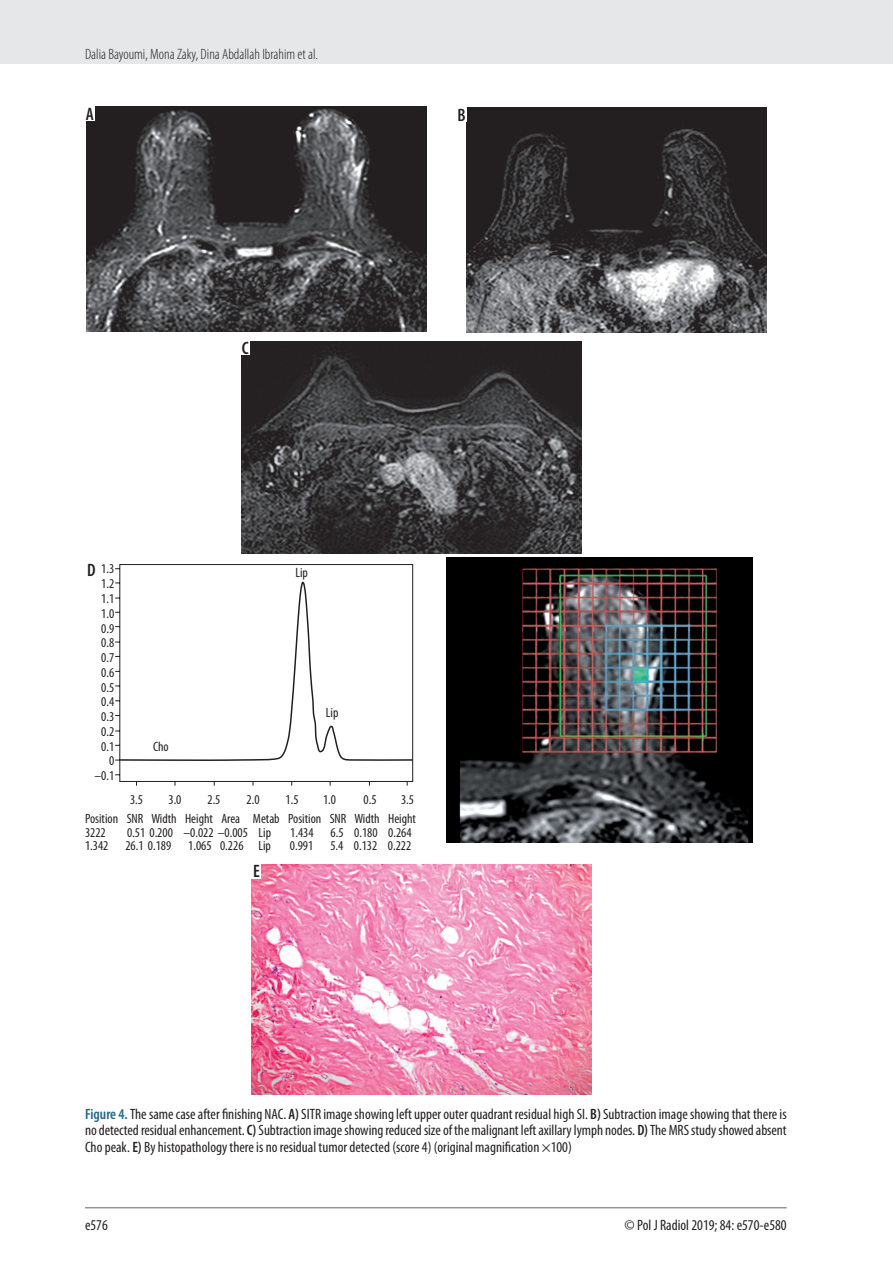
<style>
.page{position:relative;width:893px;height:1263px;background:#fff}
.page>*{position:absolute;margin:0;border:0;box-sizing:border-box;transform-origin:0 0}
.t1{font:600 condensed 18px "Myriad Pro";color:#231f20}
.t2{font:condensed 15px/16.5px "Myriad Pro";color:#231f20;text-align:justify}
.t3{font:300 condensed 15px "Myriad Pro";color:#231f20}
.t4{font:condensed 13.5px/14.7px "Myriad Pro";color:#231f20;text-align:right}
.s1{font-weight:600;font-size:18px}
.s2{font-weight:600;color:#24648f}
.s3{font-weight:600}
</style>
<div class="page">
<div style="left:0;top:0;width:893px;height:64px;background:#e6e7e9"></div>
<hr style="left:85px;top:1207px;width:702px;height:1px;background:#939598">
<img style="left:86px;top:106px;width:340px;height:225px">
<img style="left:466px;top:107px;width:301px;height:225px">
<div style="left:85px;top:105px;width:10px;height:15px;background:#fff"></div>
<img style="left:241px;top:342px;width:340px;height:211px">
<div style="left:240px;top:340px;width:10px;height:15px;background:#fff"></div>
<img style="left:252px;top:864px;width:340px;height:231px">
<div style="left:252px;top:863px;width:9px;height:15px;background:#fff"></div>
<img style="left:446px;top:558px;width:307px;height:284px">
<svg style="left:115px;top:564px;width:298px;height:222px"></svg>
<svg style="left:118px;top:582px;width:296px;height:180px"></svg>
<p class="t3" style="left:85px;top:45px;width:234px">Dalia Bayoumi, Mona Zaky, Dina Abdallah Ibrahim et al.</p>
<p class="t1" style="left:86px;top:103px;width:10px">A</p>
<p class="t1" style="left:458px;top:104px;width:10px">B</p>
<p class="t1" style="left:242px;top:337px;width:8px">C</p>
<p class="t4" style="left:87px;top:561px;width:29px"><span class="s1">D</span> 1.3<br>1.2<br>1.1<br>1.0<br>0.9<br>0.8<br>0.7<br>0.6<br>0.5<br>0.4<br>0.3<br>0.2<br>0.1<br>0 –0.1</p>
<p class="t4" style="left:153px;top:739px;width:17px">Cho</p>
<p class="t4" style="left:296px;top:565px;width:14px">Lip</p>
<p class="t4" style="left:326px;top:705px;width:14px">Lip</p>
<p class="t4" style="left:85px;top:789px;width:332px;line-height:19.5px">3.5<br>Position SNR Width Height Area Metab Position SNR Width Height</p>
<p class="t4" style="left:85px;top:825px;width:22px">3222</p>
<p class="t4" style="left:127px;top:825px;width:146px">0.51 0.200 –0.022 –0.005 Lip</p>
<p class="t4" style="left:290px;top:825px;width:25px">1.434</p>
<p class="t4" style="left:331px;top:825px;width:83px">6.5 0.180 0.264</p>
<p class="t4" style="left:85px;top:838px;width:25px">1.342</p>
<p class="t4" style="left:125px;top:838px;width:47px">26.1 0.189</p>
<p class="t4" style="left:188px;top:838px;width:84px">1.065 0.226 Lip</p>
<p class="t4" style="left:290px;top:838px;width:25px">0.991</p>
<p class="t4" style="left:330px;top:838px;width:83px">5.4 0.132 0.222</p>
<p class="t4" style="left:130px;top:792px;width:15px">3.5</p>
<p class="t4" style="left:168px;top:792px;width:15px">3.0</p>
<p class="t4" style="left:207px;top:792px;width:15px">2.5</p>
<p class="t4" style="left:246px;top:792px;width:15px">2.0</p>
<p class="t4" style="left:285px;top:792px;width:15px">1.5</p>
<p class="t4" style="left:323px;top:792px;width:15px">1.0</p>
<p class="t4" style="left:363px;top:792px;width:15px">0.5</p>
<p class="t1" style="left:253px;top:860px;width:8px">E</p>
<p class="t2" style="left:85px;top:1105px;width:703px"><span class="s2">Figure 4.</span> The same case after finishing NAC. <span class="s3">A)</span> SITR image showing left upper outer quadrant residual high SI. <span class="s3">B)</span> Subtraction image showing that there is no detected residual enhancement. <span class="s3">C)</span> Subtraction image showing reduced size of the malignant left axillary lymph nodes. <span class="s3">D)</span> The MRS study showed absent Cho peak. <span class="s3">E)</span> By histopathology there is no residual tumor detected (score 4) (original magnification ×100)</p>
<p class="t2" style="left:85px;top:1216px;width:24px">e576</p>
<p class="t2" style="left:625px;top:1216px;width:164px">© Pol J Radiol 2019; 84: e570-e580</p>
</div>
